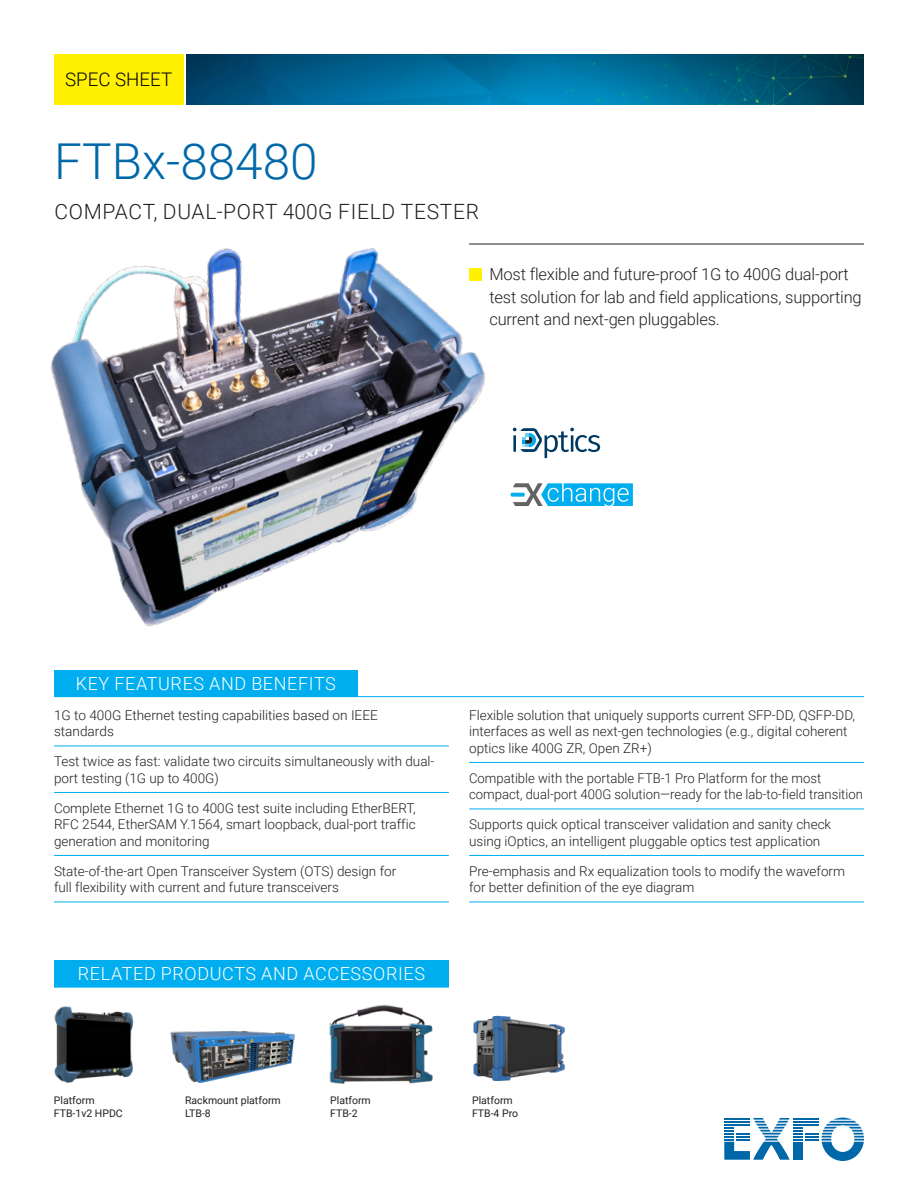
<style>
.page{position:relative;width:918px;height:1188px;background:#fff}
.page>*{position:absolute;margin:0;border:0;box-sizing:border-box;transform-origin:0 0}
.t1{font:300 49.5px "Roboto";color:#0068a9}
.t2{font:300 21px "Roboto";letter-spacing:.035em;color:#231f20}
.t3{font:300 18.75px "Roboto";color:#010203}
.t4{font:300 18px "Roboto";letter-spacing:.035em;color:#fff}
.t5{font:300 16.5px/22.5px "Roboto";letter-spacing:-.01em;color:#231f20}
.t6{font:300 13.5px/16.5px "Roboto";color:#231f20}
.t7{font:10.5px/13.5px "Roboto";color:#231f20}
</style>
<div class="page">
<img style="left:187px;top:54px;width:677px;height:51px">
<div style="left:54px;top:54px;width:129px;height:51px;background:#fff101"></div>
<svg style="left:724px;top:1118px;width:140px;height:43px"></svg>
<hr style="left:724px;top:1124px;width:26px;height:2px;background:#0068a9">
<svg style="left:513px;top:428px;width:87px;height:30px"></svg>
<svg style="left:510px;top:483px;width:123px;height:23px"></svg>
<img style="left:473px;top:1015px;width:92px;height:66px">
<img style="left:54px;top:1006px;width:80px;height:77px">
<img style="left:329px;top:1004px;width:104px;height:80px">
<img style="left:170px;top:1030px;width:125px;height:52px">
<hr style="left:469px;top:244px;width:395px;height:1px;background:#231f20">
<div style="left:54px;top:960px;width:395px;height:27px;background:#00aeef"></div>
<hr style="left:54px;top:987px;width:395px;height:1px;background:#00aeef">
<hr style="left:54px;top:746px;width:395px;height:1px;background:#00aeef">
<hr style="left:54px;top:792px;width:395px;height:1px;background:#00aeef">
<hr style="left:54px;top:855px;width:395px;height:1px;background:#00aeef">
<hr style="left:54px;top:902px;width:395px;height:1px;background:#00aeef">
<div style="left:54px;top:670px;width:304px;height:27px;background:#00aeef"></div>
<hr style="left:358px;top:696px;width:506px;height:1px;background:#00aeef">
<hr style="left:469px;top:762px;width:395px;height:1px;background:#00aeef">
<hr style="left:469px;top:809px;width:395px;height:1px;background:#00aeef">
<hr style="left:469px;top:855px;width:395px;height:1px;background:#00aeef">
<hr style="left:469px;top:902px;width:395px;height:1px;background:#00aeef">
<img style="left:50px;top:243px;width:456px;height:383px">
<h3 class="t3" style="left:65px;top:67px;width:109px">SPEC SHEET</h3>
<h1 class="t1" style="left:54px;top:127px;width:265px">FTBx-88480</h1>
<h2 class="t2" style="left:54px;top:197px;width:426px">COMPACT, DUAL-PORT 400G FIELD TESTER</h2>
<p class="t5" style="left:489px;top:263px;width:374px">Most flexible and future-proof 1G to 400G dual-port test solution for lab and field applications, supporting current and next‑gen pluggables.</p>
<h3 class="t4" style="left:76px;top:671px;width:262px">KEY FEATURES AND BENEFITS</h3>
<p class="t6" style="left:54px;top:706px;width:325px">1G to 400G Ethernet testing capabilities based on IEEE standards</p>
<p class="t6" style="left:54px;top:753px;width:382px">Test twice as fast: validate two circuits simultaneously with dual&shy;port testing (1G up to 400G)</p>
<p class="t6" style="left:54px;top:799px;width:363px;text-align:justify">Complete Ethernet 1G to 400G test suite including EtherBERT, RFC 2544, EtherSAM Y.1564, smart loopback, dual-port traffic generation and monitoring</p>
<p class="t6" style="left:54px;top:862px;width:344px">State-of-the-art Open Transceiver System (OTS) design for full flexibility with current and future transceivers</p>
<h3 class="t4" style="left:78px;top:961px;width:349px">RELATED PRODUCTS AND ACCESSORIES</h3>
<p class="t6" style="left:469px;top:706px;width:388px">Flexible solution that uniquely supports current SFP-DD, QSFP-DD, interfaces as well as next-gen technologies (e.g., digital coherent optics like 400G ZR, Open ZR+)</p>
<p class="t6" style="left:469px;top:769px;width:395px">Compatible with the portable FTB-1 Pro Platform for the most compact, dual-port 400G solution—ready for the lab-to-field transition</p>
<p class="t6" style="left:469px;top:816px;width:364px">Supports quick optical transceiver validation and sanity check using iOptics, an intelligent pluggable optics test application</p>
<p class="t6" style="left:469px;top:862px;width:378px">Pre-emphasis and Rx equalization tools to modify the waveform for better definition of the eye diagram</p>
<p class="t7" style="left:54px;top:1093px;width:70px">Platform<br>FTB-1v2 HPDC</p>
<p class="t7" style="left:330px;top:1093px;width:42px">Platform<br>FTB-2</p>
<p class="t7" style="left:185px;top:1093px;width:97px">Rackmount platform<br>LTB-8</p>
<p class="t7" style="left:472px;top:1093px;width:48px">Platform<br>FTB-4 Pro</p>
</div>
